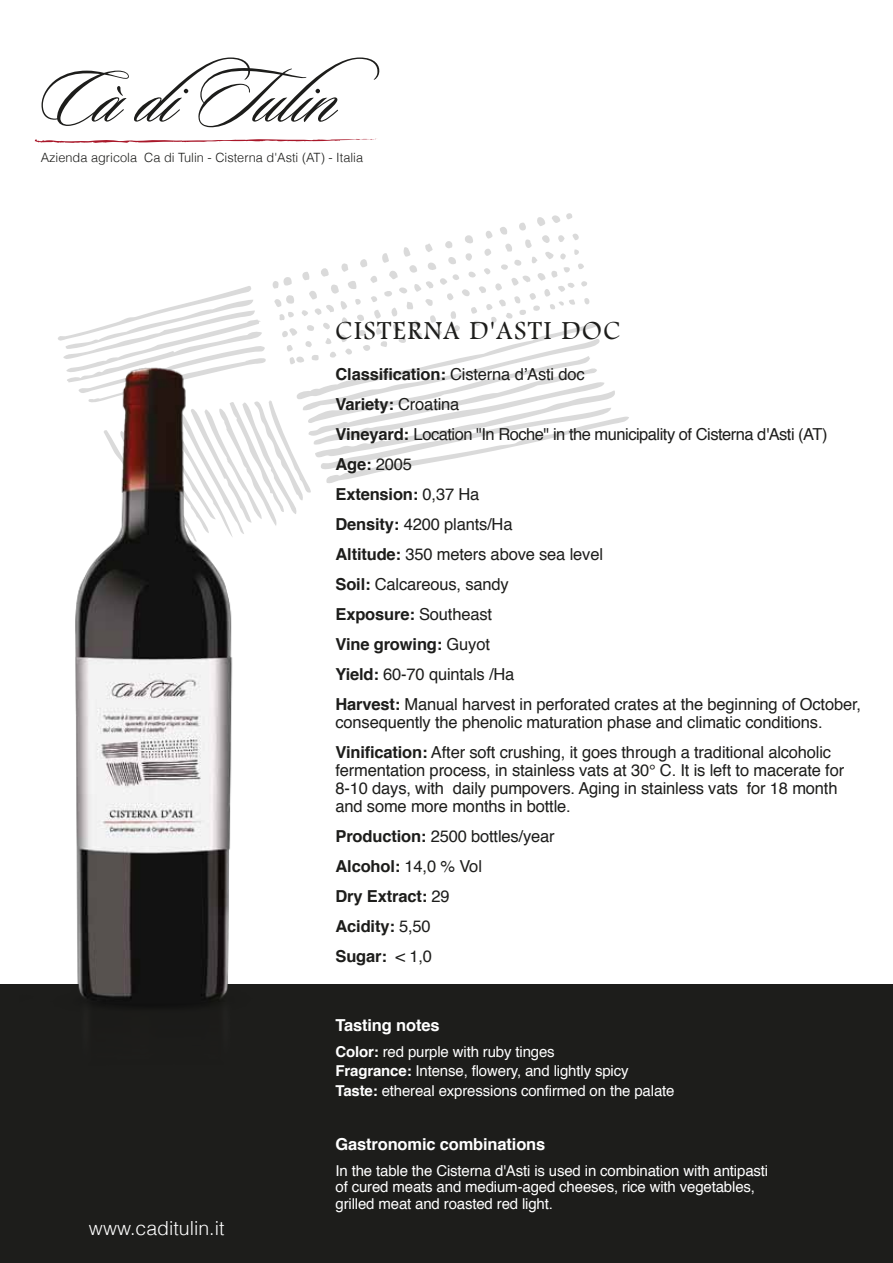
<style>
.page{position:relative;width:893px;height:1263px;background:#fff}
.page>*{position:absolute;margin:0;border:0;box-sizing:border-box;transform-origin:0 0}
.t1{font:27px "Footlight MT Light";letter-spacing:.06em;color:#1d1d1b}
.t2{font:300 19.5px "Helvetica";color:#fff}
.t3{font:16.5px/30px "Helvetica";letter-spacing:-.01em;color:#1d1d1b}
.t4{font:700 16.5px/30px "Helvetica";letter-spacing:-.01em;color:#1d1d1b}
.t5{font:700 16.5px "Helvetica";letter-spacing:-.01em;color:#fff}
.t6{font:15px/19.5px "Helvetica";letter-spacing:-.01em;color:#fff}
.t7{font:300 12.75px "Helvetica";color:#1d1d1b}
.s1{font-weight:700}
.s2{font-weight:400}
</style>
<div class="page">
<svg style="left:68px;top:213px;width:561px;height:301px"></svg>
<div style="left:0;top:984px;width:893px;height:279px;background:#1d1d1b"></div>
<svg style="left:34px;top:138px;width:343px;height:5px"></svg>
<svg style="left:41px;top:57px;width:339px;height:71px"></svg>
<img style="left:58px;top:336px;width:224px;height:671px">
<p class="t7" style="left:41px;top:150px;width:324px">Azienda agricola Ca di Tulin - Cisterna d'Asti (AT) - Italia</p>
<h1 class="t1" style="left:335px;top:314px;width:286px">CISTERNA D'ASTI DOC</h1>
<p class="t3" style="left:335px;top:359px;width:527px"><span class="s1">Classification:</span> Cisterna d’Asti doc<br><span class="s1">Variety:</span> Croatina<br><span class="s1">Vineyard:</span> Location "In Roche" in the municipality of Cisterna d'Asti (AT)<br><span class="s1">Age:</span> 2005<br><span class="s1">Extension:</span> 0,37 Ha<br><span class="s1">Density:</span> 4200 plants/Ha<br><span class="s1">Altitude:</span> 350 meters above sea level<br><span class="s1">Soil:</span> Calcareous, sandy<br><span class="s1">Exposure:</span> Southeast<br><span class="s1">Vine growing:</span> Guyot<br><span class="s1">Yield:</span> 60-70 quintals /Ha<br><span class="s1">Harvest:</span> Manual harvest in perforated crates at the beginning of October,</p>
<p class="t3" style="left:335px;top:707px;width:497px">consequently the phenolic maturation phase and climatic conditions.<br><span class="s1">Vinification:</span> After soft crushing, it goes through a traditional alcoholic</p>
<p class="t3" style="left:335px;top:761px;width:510px;line-height:18px">fermentation process, in stainless vats at 30° C. It is left to macerate for<br>8-10 days, with daily pumpovers. Aging in stainless vats for 18 month and some more months in bottle.</p>
<p class="t4" style="left:335px;top:821px;width:221px">Production: <span class="s2">2500 bottles/year<br></span>Alcohol: <span class="s2">14,0 % Vol<br></span>Dry Extract: <span class="s2">29<br></span>Acidity: <span class="s2">5,50<br></span>Sugar: <span class="s2">&lt; 1,0</span></p>
<p class="t2" style="left:89px;top:1216px;width:137px">www.caditulin.it</p>
<p class="t5" style="left:335px;top:1012px;width:106px">Tasting notes</p>
<p class="t6" style="left:335px;top:1042px;width:341px"><span class="s1">Color:</span> red purple with ruby tinges<br><span class="s1">Fragrance:</span> Intense, flowery, and lightly spicy<br><span class="s1">Taste:</span> ethereal expressions confirmed on the palate</p>
<p class="t5" style="left:335px;top:1131px;width:211px">Gastronomic combinations</p>
<p class="t6" style="left:335px;top:1163px;width:434px;line-height:16.5px">In the table the Cisterna d'Asti is used in combination with antipasti of cured meats and medium-aged cheeses, rice with vegetables, grilled meat and roasted red light.</p>
</div>
